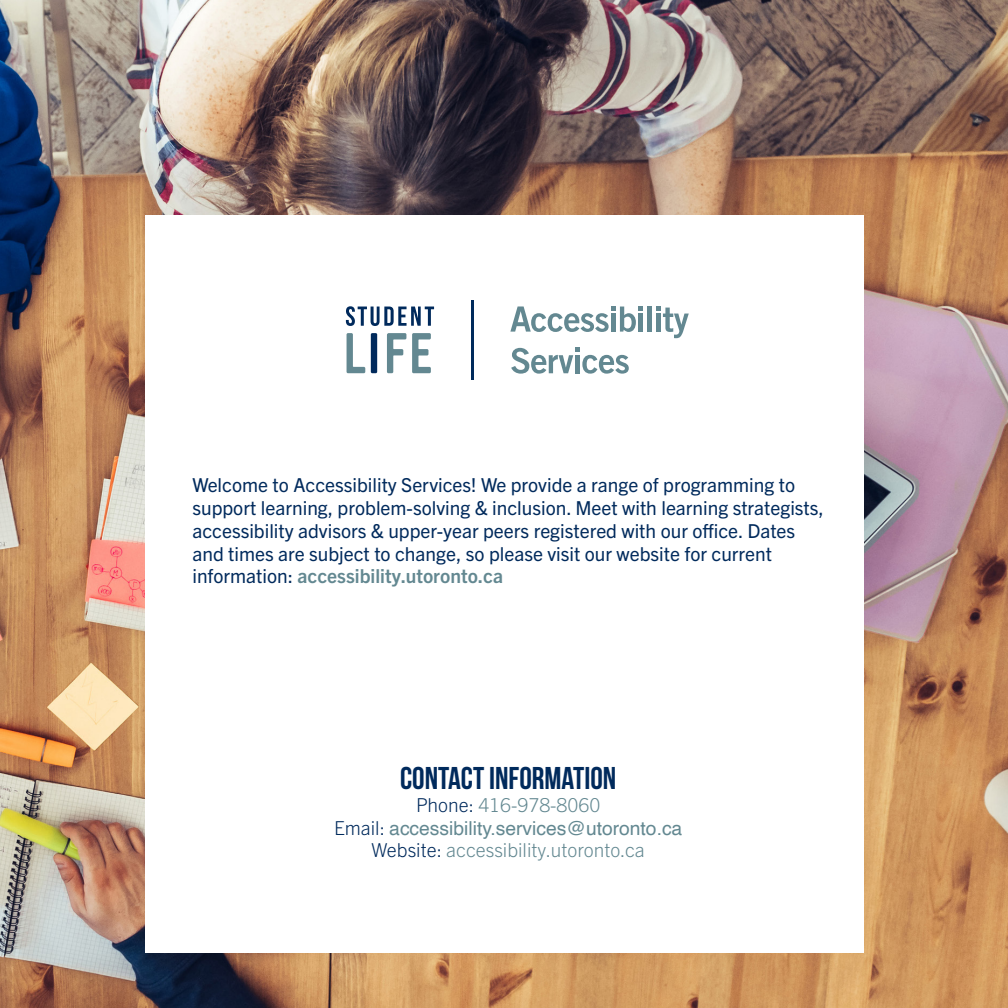
<style>
.page{position:relative;width:1008px;height:1008px;background:#fff}
.page>*{position:absolute;margin:0;border:0;box-sizing:border-box;transform-origin:0 0}
.t1{font:700 31.5px "Bebas Neue";color:#002a5c}
.t2{font:19.25px/22.8px "Trade Gothic Next LT Pro";color:#002a5c}
.t3{font:300 19.25px/22.8px "Trade Gothic Next LT Pro";color:#638891;text-align:center}
.s1{font-weight:700;color:#638891}
.s2{color:#002a5c}
.s3{font-family:"Helvetica";font-weight:400}
</style>
<div class="page">
<img style="left:0;top:0;width:1008px;height:1008px">
<div style="left:145px;top:215px;width:718px;height:738px;background:#fff"></div>
<svg style="left:346px;top:306px;width:88px;height:20px"></svg>
<svg style="left:371px;top:333px;width:6px;height:40px"></svg>
<hr style="left:471px;top:300px;width:2px;height:80px;background:#002a5c">
<svg style="left:347px;top:333px;width:18px;height:40px"></svg>
<svg style="left:387px;top:333px;width:19px;height:40px"></svg>
<svg style="left:412px;top:333px;width:19px;height:40px"></svg>
<svg style="left:510px;top:306px;width:133px;height:26px"></svg>
<hr style="left:648px;top:307px;width:4px;height:25px;background:#638891">
<svg style="left:656px;top:306px;width:33px;height:32px"></svg>
<svg style="left:511px;top:348px;width:118px;height:26px"></svg>
<p class="t2" style="left:192px;top:473px;width:633px">Welcome to Accessibility Services! We provide a range of programming to support learning, problem-solving &amp; inclusion. Meet with learning strategists, accessibility advisors &amp; upper-year peers registered with our office. Dates and times are subject to change, so please visit our website for current information: <span class="s1">accessibility.utoronto.ca</span></p>
<p class="t1" style="left:400px;top:761px;width:218px">CONTACT INFORMATION</p>
<p class="t3" style="left:334px;top:792px;width:350px"><span class="s2">Phone:</span> 416-978-8060<br><span class="s2">Email:</span> <span class="s3">accessibility.services@utoronto.ca<br></span><span class="s2">Website:</span> accessibility.utoronto.ca</p>
</div>
